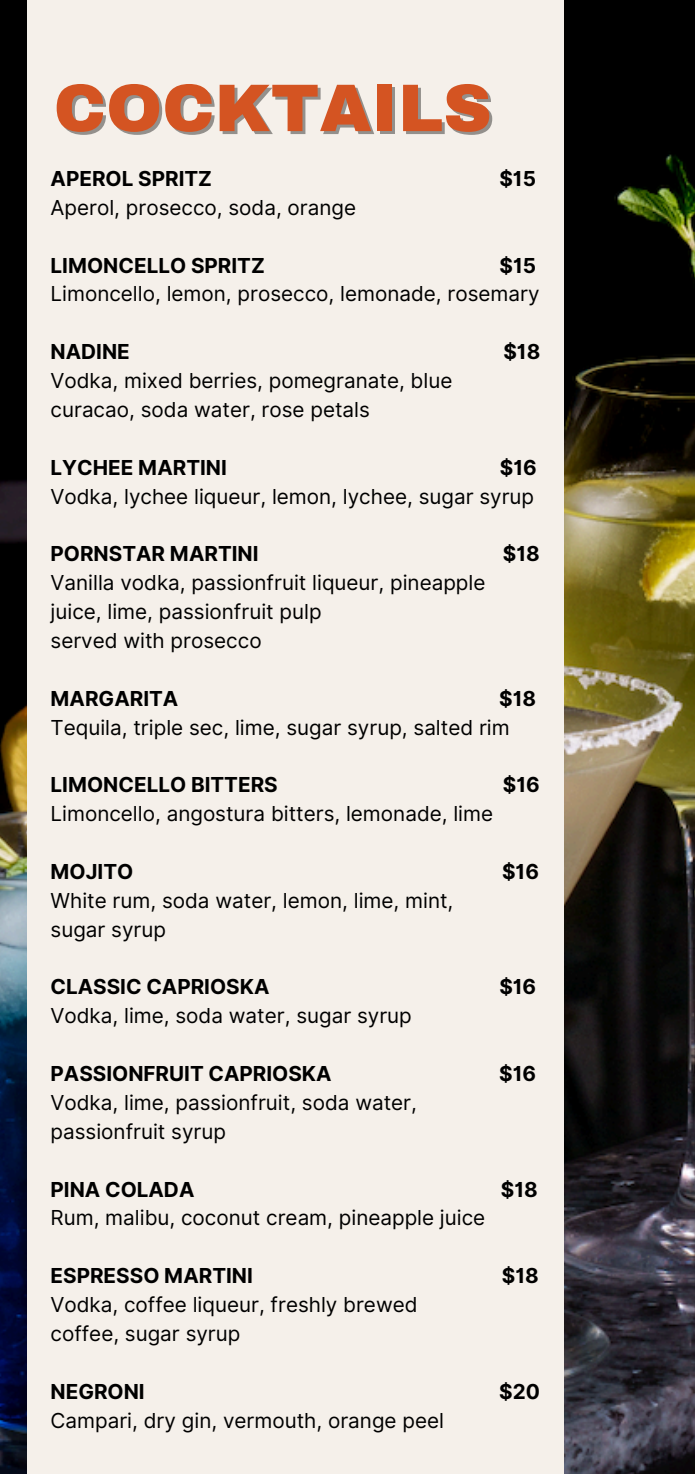
<style>
.page{position:relative;width:695px;height:1474px;background:#fff}
.page>*{position:absolute;margin:0;border:0;box-sizing:border-box;transform-origin:0 0}
.t1{font:900 67.38px "Archivo";color:#d45422}
.t2{font:20.65px/28.9px "Inter";color:#000}
.t3{font:700 20.65px "Inter";color:#000}
</style>
<div class="page">
<img style="left:0;top:0;width:694px;height:1474px">
<div style="left:28px;top:0;width:535px;height:1474px;background:#f5f0ea"></div>
<h1 class="t1" style="left:54px;top:72px;width:439px">COCKTAILS</h1>
<p class="t3" style="left:51px;top:166px;width:163px">APEROL SPRITZ</p>
<p class="t3" style="left:499px;top:166px;width:38px">$15</p>
<p class="t2" style="left:51px;top:193px;width:307px">Aperol, prosecco, soda, orange</p>
<p class="t3" style="left:51px;top:253px;width:216px">LIMONCELLO SPRITZ</p>
<p class="t3" style="left:499px;top:253px;width:38px">$15</p>
<p class="t2" style="left:51px;top:279px;width:490px">Limoncello, lemon, prosecco, lemonade, rosemary</p>
<p class="t3" style="left:51px;top:339px;width:81px">NADINE</p>
<p class="t3" style="left:503px;top:339px;width:38px">$18</p>
<p class="t2" style="left:51px;top:366px;width:403px">Vodka, mixed berries, pomegranate, blue curacao, soda water, rose petals</p>
<p class="t3" style="left:51px;top:455px;width:178px">LYCHEE MARTINI</p>
<p class="t3" style="left:499px;top:455px;width:38px">$16</p>
<p class="t2" style="left:51px;top:482px;width:485px">Vodka, lychee liqueur, lemon, lychee, sugar syrup</p>
<p class="t3" style="left:51px;top:541px;width:209px">PORNSTAR MARTINI</p>
<p class="t3" style="left:502px;top:541px;width:38px">$18</p>
<p class="t2" style="left:51px;top:568px;width:436px">Vanilla vodka, passionfruit liqueur, pineapple juice, lime, passionfruit pulp<br>served with prosecco</p>
<p class="t3" style="left:51px;top:686px;width:129px">MARGARITA</p>
<p class="t3" style="left:499px;top:686px;width:38px">$18</p>
<p class="t2" style="left:51px;top:713px;width:460px">Tequila, triple sec, lime, sugar syrup, salted rim</p>
<p class="t3" style="left:51px;top:772px;width:229px">LIMONCELLO BITTERS</p>
<p class="t3" style="left:502px;top:772px;width:38px">$16</p>
<p class="t2" style="left:51px;top:799px;width:444px">Limoncello, angostura bitters, lemonade, lime</p>
<p class="t3" style="left:51px;top:859px;width:84px">MOJITO</p>
<p class="t3" style="left:502px;top:859px;width:38px">$16</p>
<p class="t2" style="left:51px;top:886px;width:404px">White rum, soda water, lemon, lime, mint, sugar syrup</p>
<p class="t3" style="left:51px;top:975px;width:220px">CLASSIC CAPRIOSKA</p>
<p class="t3" style="left:499px;top:975px;width:38px">$16</p>
<p class="t2" style="left:51px;top:1001px;width:362px">Vodka, lime, soda water, sugar syrup</p>
<p class="t3" style="left:51px;top:1061px;width:282px">PASSIONFRUIT CAPRIOSKA</p>
<p class="t3" style="left:499px;top:1061px;width:38px">$16</p>
<p class="t2" style="left:51px;top:1088px;width:368px">Vodka, lime, passionfruit, soda water, passionfruit syrup</p>
<p class="t3" style="left:51px;top:1177px;width:145px">PINA COLADA</p>
<p class="t3" style="left:500px;top:1177px;width:38px">$18</p>
<p class="t2" style="left:51px;top:1203px;width:436px">Rum, malibu, coconut cream, pineapple juice</p>
<p class="t3" style="left:51px;top:1263px;width:204px">ESPRESSO MARTINI</p>
<p class="t3" style="left:501px;top:1263px;width:38px">$18</p>
<p class="t2" style="left:51px;top:1290px;width:368px">Vodka, coffee liqueur, freshly brewed coffee, sugar syrup</p>
<p class="t3" style="left:51px;top:1379px;width:96px">NEGRONI</p>
<p class="t3" style="left:499px;top:1379px;width:42px">$20</p>
<p class="t2" style="left:51px;top:1406px;width:395px">Campari, dry gin, vermouth, orange peel</p>
</div>
